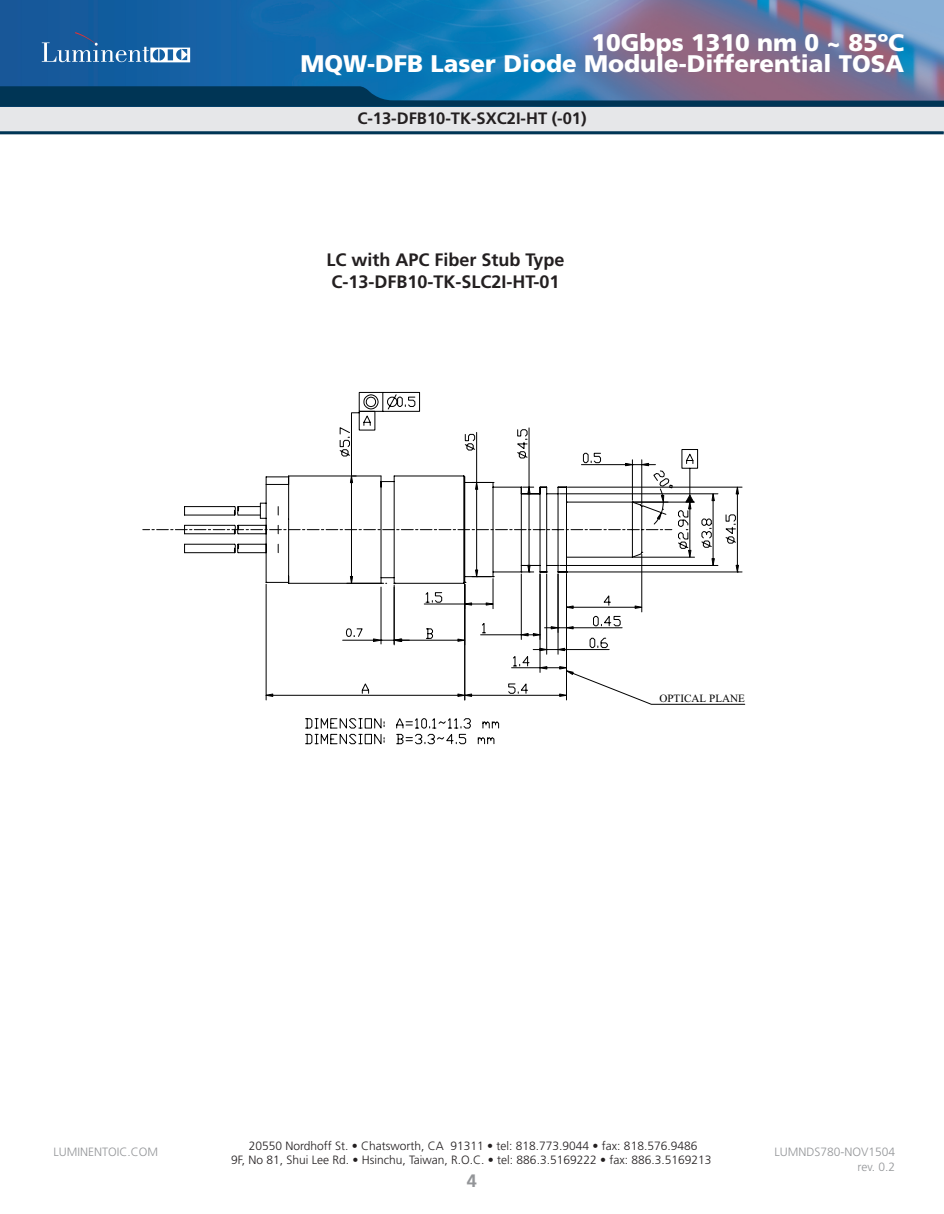
<style>
.page{position:relative;width:944px;height:1214px;background:#fff}
.page>*{position:absolute;margin:0;border:0;box-sizing:border-box;transform-origin:0 0}
.t1{font:900 24px/21px "Frutiger LT Std";color:#fff;text-align:right}
.t2{font:700 18px "Frutiger LT Std";color:#231f20}
.t3{font:700 18px "Frutiger LT Std";color:#939598}
.t4{font:700 16.5px "Frutiger LT Std";color:#231f20}
.t5{font:300 12px/14.4px "Frutiger LT Std";color:#231f20;text-align:center}
.t6{font:300 12px/14.4px "Frutiger LT Std";color:#939598;text-align:right}
.t7{font:11.1px "Times New Roman";letter-spacing:.005em;color:#000}
</style>
<div class="page">
<img style="left:0;top:0;width:944px;height:86px">
<svg style="left:42px;top:32px;width:148px;height:30px;background:#3f79af"></svg>
<div style="left:0;top:107px;width:944px;height:27px;background:#e6e7e9"></div>
<hr style="left:0;top:131px;width:943px;height:3px;background:#003555">
<svg style="left:0;top:86px;width:944px;height:21px;background:#244f75"></svg>
<svg style="left:305px;top:721px;width:194px;height:23px"></svg>
<svg style="left:143px;top:392px;width:602px;height:312px"></svg>
<h1 class="t1" style="left:300px;top:32px;width:605px">10Gbps 1310 nm 0 ~ 85ºC<br>MQW-DFB Laser Diode Module-Differential TOSA</h1>
<h3 class="t4" style="left:357px;top:109px;width:231px">C-13-DFB10-TK-SXC2I-HT (-01)</h3>
<p class="t2" style="left:326px;top:249px;width:240px">LC with APC Fiber Stub Type</p>
<p class="t2" style="left:331px;top:271px;width:229px">C-13-DFB10-TK-SLC2I-HT-01</p>
<p class="t7" style="left:659px;top:692px;width:87px">OPTICAL PLANE</p>
<p class="t6" style="left:53px;top:1145px;width:106px">LUMINENTOIC.COM</p>
<p class="t5" style="left:231px;top:1138px;width:482px">20550 Nordhoff St. • Chatsworth, CA 91311 • tel: 818.773.9044 • fax: 818.576.9486<br>9F, No 81, Shui Lee Rd. • Hsinchu, Taiwan, R.O.C. • tel: 886.3.5169222 • fax: 886.3.5169213</p>
<p class="t6" style="left:774px;top:1145px;width:122px">LUMNDS780-NOV1504 rev. 0.2</p>
<h2 class="t3" style="left:467px;top:1170px;width:12px">4</h2>
</div>
